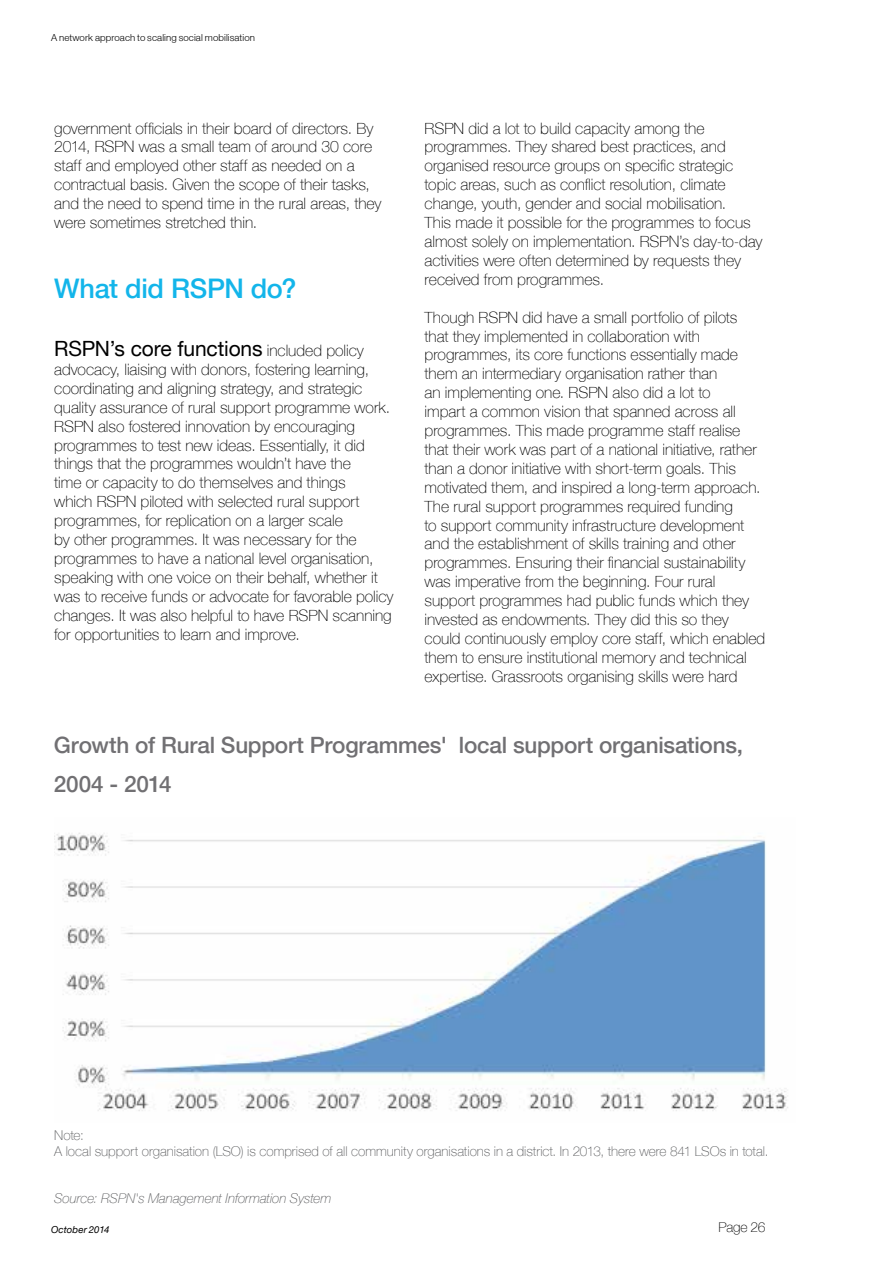
<style>
.page{position:relative;width:893px;height:1263px;background:#fff}
.page>*{position:absolute;margin:0;border:0;box-sizing:border-box;transform-origin:0 0}
.t1{font:500 27px "Helvetica Neue LT";letter-spacing:-.01em;color:#13b5ea}
.t2{font:500 22.5px/39px "Helvetica Neue LT";letter-spacing:-.01em;color:#717073}
.t3{font:21px "Helvetica Neue LT";letter-spacing:-.005em;color:#000}
.t4{font:100 15.75px/18.9px "Helvetica Neue LT";color:#000}
.t5{font:100 13.8px "Helvetica Neue LT";letter-spacing:-.015em;color:#000}
.t6{font:100 13.5px/16.2px "Helvetica Neue LT";color:#58595b}
.t7{font:italic 100 13.5px "Helvetica Neue LT";color:#58595b}
.t8{font:300 9.6px "Helvetica Neue LT";letter-spacing:.01em;color:#000}
.t9{font:italic 9.6px "Helvetica Neue LT";letter-spacing:.005em;color:#000}
.s1{font-weight:100;font-size:15.75px}
</style>
<div class="page">
<img style="left:54px;top:832px;width:734px;height:279px">
<p class="t8" style="left:51px;top:32px;width:206px">A network approach to scaling social mobilisation</p>
<p class="t4" style="left:54px;top:118px;width:329px">government officials in their board of directors. By 2014, RSPN was a small team of around 30 core staff and employed other staff as needed on a contractual basis. Given the scope of their tasks, and the need to spend time in the rural areas, they were sometimes stretched thin.</p>
<h1 class="t1" style="left:54px;top:273px;width:244px">What did RSPN do?</h1>
<h3 class="t3" style="left:54px;top:336px;width:311px">RSPN’s core functions <span class="s1">included policy</span></h3>
<p class="t4" style="left:54px;top:360px;width:341px">advocacy, liaising with donors, fostering learning, coordinating and aligning strategy, and strategic quality assurance of rural support programme work.<br>RSPN also fostered innovation by encouraging programmes to test new ideas. Essentially, it did things that the programmes wouldn’t have the<br>time or capacity to do themselves and things<br>which RSPN piloted with selected rural support programmes, for replication on a larger scale<br>by other programmes. It was necessary for the programmes to have a national level organisation, speaking with one voice on their behalf, whether it was to receive funds or advocate for favorable policy changes. It was also helpful to have RSPN scanning for opportunities to learn and improve.</p>
<p class="t4" style="left:425px;top:118px;width:339px">RSPN did a lot to build capacity among the programmes. They shared best practices, and organised resource groups on specific strategic topic areas, such as conflict resolution, climate change, youth, gender and social mobilisation.<br>This made it possible for the programmes to focus almost solely on implementation. RSPN’s day-to-day activities were often determined by requests they received from programmes.</p>
<p class="t4" style="left:425px;top:307px;width:342px">Though RSPN did have a small portfolio of pilots that they implemented in collaboration with programmes, its core functions essentially made them an intermediary organisation rather than<br>an implementing one. RSPN also did a lot to<br>impart a common vision that spanned across all programmes. This made programme staff realise that their work was part of a national initiative, rather than a donor initiative with short-term goals. This motivated them, and inspired a long-term approach.<br>The rural support programmes required funding<br>to support community infrastructure development and the establishment of skills training and other programmes. Ensuring their financial sustainability was imperative from the beginning. Four rural support programmes had public funds which they invested as endowments. They did this so they could continuously employ core staff, which enabled them to ensure institutional memory and technical expertise. Grassroots organising skills were hard</p>
<h2 class="t2" style="left:54px;top:725px;width:691px">Growth of Rural Support Programmes' local support organisations,<br>2004 - 2014</h2>
<p class="t6" style="left:54px;top:1127px;width:716px">Note:<br>A local support organisation (LSO) is comprised of all community organisations in a district. In 2013, there were 841 LSOs in total.</p>
<p class="t7" style="left:54px;top:1191px;width:279px">Source: RSPN's Management Information System</p>
<p class="t9" style="left:51px;top:1224px;width:60px">October 2014</p>
<p class="t5" style="left:718px;top:1219px;width:48px">Page 26</p>
</div>
